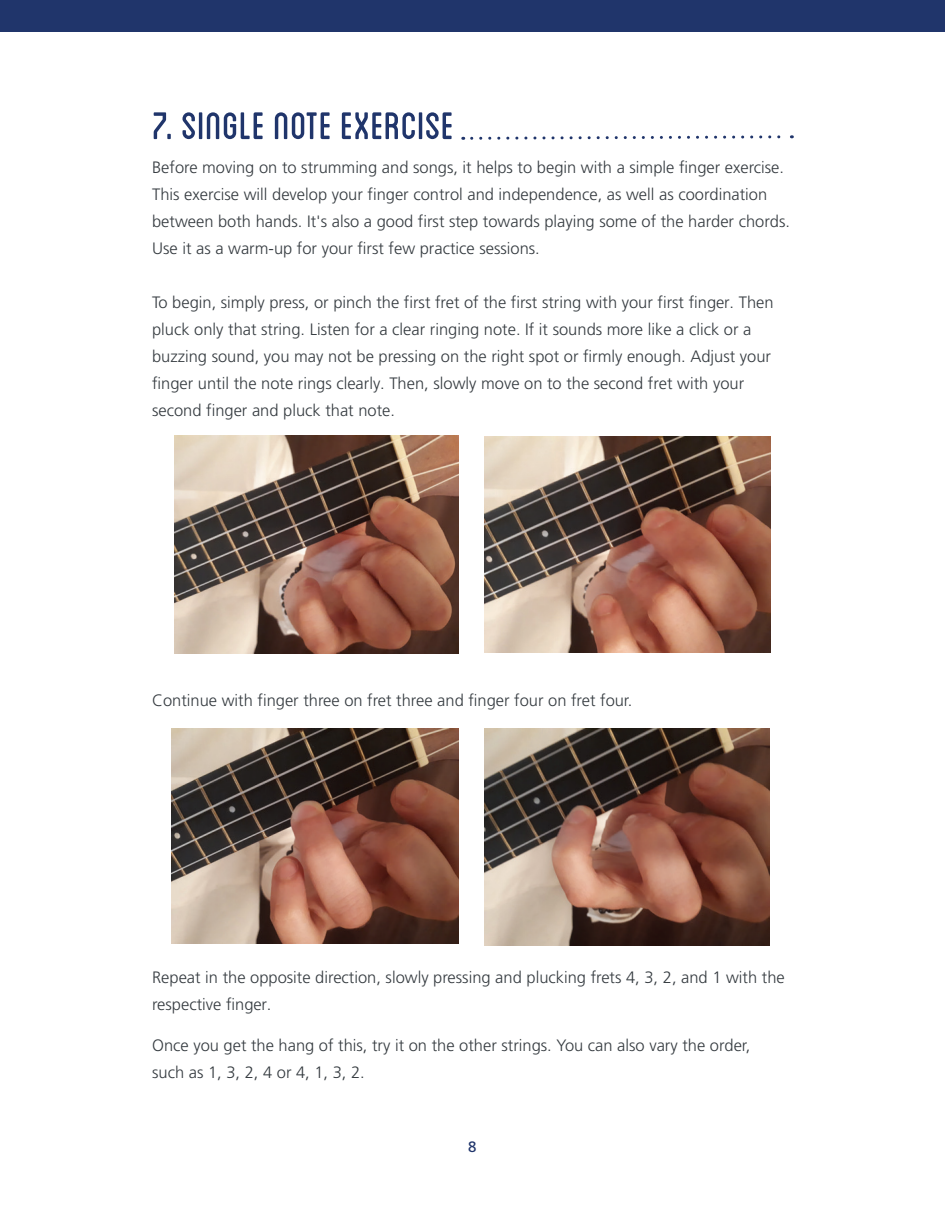
<style>
.page{position:relative;width:945px;height:1229px;background:#fff}
.page>*{position:absolute;margin:0;border:0;box-sizing:border-box;transform-origin:0 0}
.t1{font:54px "Blanch Caps";color:#20356b}
.t2{font:300 16.5px/27px "Frutiger LT Std";color:#353b40}
.t3{font:15px "Frutiger LT Std";color:#20356b}
</style>
<div class="page">
<div style="left:0;top:0;width:944px;height:31px;background:#20356b"></div>
<img style="left:174px;top:436px;width:284px;height:218px">
<img style="left:485px;top:437px;width:286px;height:216px">
<img style="left:172px;top:728px;width:286px;height:215px">
<img style="left:484px;top:728px;width:285px;height:217px">
<svg style="left:463px;top:135px;width:329px;height:5px"></svg>
<h1 class="t1" style="left:152px;top:101px;width:304px">7. SINGLE NOTE EXERCISE</h1>
<p class="t2" style="left:152px;top:154px;width:639px">Before moving on to strumming and songs, it helps to begin with a simple finger exercise.<br>This exercise will develop your finger control and independence, as well as coordination between both hands. It's also a good first step towards playing some of the harder chords.<br>Use it as a warm-up for your first few practice sessions.</p>
<p class="t2" style="left:152px;top:289px;width:623px">To begin, simply press, or pinch the first fret of the first string with your first finger. Then pluck only that string. Listen for a clear ringing note. If it sounds more like a click or a buzzing sound, you may not be pressing on the right spot or firmly enough. Adjust your finger until the note rings clearly. Then, slowly move on to the second fret with your second finger and pluck that note.</p>
<p class="t2" style="left:152px;top:686px;width:482px">Continue with finger three on fret three and finger four on fret four.</p>
<p class="t2" style="left:152px;top:964px;width:634px">Repeat in the opposite direction, slowly pressing and plucking frets 4, 3, 2, and 1 with the respective finger.</p>
<p class="t2" style="left:152px;top:1031px;width:600px">Once you get the hang of this, try it on the other strings. You can also vary the order, such as 1, 3, 2, 4 or 4, 1, 3, 2.</p>
<p class="t3" style="left:468px;top:1138px;width:10px">8</p>
</div>
